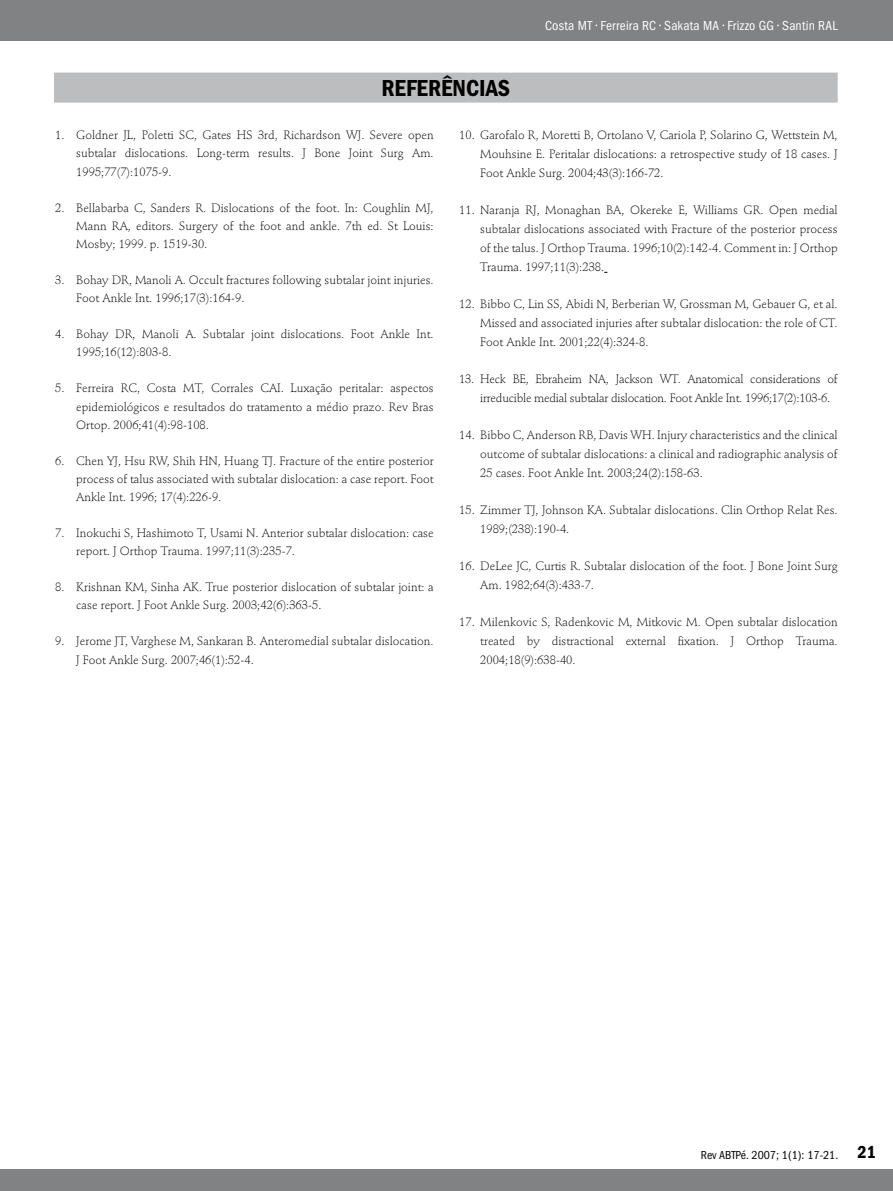
<style>
.page{position:relative;width:893px;height:1191px;background:#fff}
.page>*{position:absolute;margin:0;border:0;box-sizing:border-box;transform-origin:0 0}
.t1{font:24px "ITC Franklin Gothic Std Dm Cd";color:#000}
.t2{font:18px "ITC Franklin Gothic Std Dm Cd";color:#000}
.t3{font:condensed 13.5px "ITC Franklin Gothic Std";letter-spacing:.015em;color:#fff}
.t4{font:300 12px/18.1px "Stempel Schneidler Std";color:#000;text-align:justify}
.t5{font:300 12px/18.9px "Stempel Schneidler Std";letter-spacing:-.02em;color:#000}
.t6{font:condensed 12px "ITC Franklin Gothic Std";color:#000}
</style>
<div class="page">
<div style="left:0;top:1169px;width:893px;height:22px;background:#808284"></div>
<div style="left:0;top:0;width:893px;height:40px;background:#808284"></div>
<div style="left:54px;top:73px;width:784px;height:30px;background:#bcbdbf"></div>
<p class="t3" style="left:545px;top:18px;width:294px">Costa MT • Ferreira RC • Sakata MA • Frizzo GG • Santin RAL</p>
<h1 class="t1" style="left:381px;top:75px;width:130px">REFERÊNCIAS</h1>
<p class="t4" style="left:76px;top:126px;width:359px;text-indent:-21px">1. Goldner JL, Poletti SC, Gates HS 3rd, Richardson WJ. Severe open subtalar dislocations. Long-term results. J Bone Joint Surg Am.<br>1995;77(7):1075-9.</p>
<p class="t4" style="left:76px;top:199px;width:359px;text-indent:-21px">2. Bellabarba C, Sanders R. Dislocations of the foot. In: Coughlin MJ, Mann RA, editors. Surgery of the foot and ankle. 7th ed. St Louis:<br>Mosby; 1999. p. 1519-30.</p>
<p class="t4" style="left:76px;top:271px;width:359px;text-indent:-21px">3. Bohay DR, Manoli A. Occult fractures following subtalar joint injuries.<br>Foot Ankle Int. 1996;17(3):164-9.</p>
<p class="t4" style="left:76px;top:325px;width:359px;text-indent:-21px">4. Bohay DR, Manoli A. Subtalar joint dislocations. Foot Ankle Int.<br>1995;16(12):803-8.</p>
<p class="t4" style="left:76px;top:379px;width:359px;text-indent:-21px">5. Ferreira RC, Costa MT, Corrales CAI. Luxação peritalar: aspectos epidemiológicos e resultados do tratamento a médio prazo. Rev Bras Ortop. 2006;41(4):98-108.</p>
<p class="t4" style="left:76px;top:452px;width:359px;text-indent:-21px">6. Chen YJ, Hsu RW, Shih HN, Huang TJ. Fracture of the entire posterior process of talus associated with subtalar dislocation: a case report. Foot Ankle Int. 1996; 17(4):226-9.</p>
<p class="t4" style="left:76px;top:524px;width:359px;text-indent:-21px">7. Inokuchi S, Hashimoto T, Usami N. Anterior subtalar dislocation: case report. J Orthop Trauma. 1997;11(3):235-7.</p>
<p class="t4" style="left:76px;top:578px;width:359px;text-indent:-21px">8. Krishnan KM, Sinha AK. True posterior dislocation of subtalar joint: a case report. J Foot Ankle Surg. 2003;42(6):363-5.</p>
<p class="t4" style="left:76px;top:632px;width:359px;text-indent:-21px">9. Jerome JT, Varghese M, Sankaran B. Anteromedial subtalar dislocation.<br>J Foot Ankle Surg. 2007;46(1):52-4.</p>
<p class="t4" style="left:480px;top:126px;width:359px;line-height:18.9px;text-indent:-21px">10. Garofalo R, Moretti B, Ortolano V, Cariola P, Solarino G, Wettstein M, Mouhsine E. Peritalar dislocations: a retrospective study of 18 cases. J Foot Ankle Surg. 2004;43(3):166-72.</p>
<p class="t4" style="left:480px;top:201px;width:359px;line-height:18.9px;text-indent:-21px">11. Naranja RJ, Monaghan BA, Okereke E, Williams GR. Open medial subtalar dislocations associated with Fracture of the posterior process of the talus. J Orthop Trauma. 1996;10(2):142-4. Comment in: J Orthop Trauma. 1997;11(3):238.</p>
<p class="t4" style="left:480px;top:295px;width:359px;line-height:18.9px;text-indent:-21px">12. Bibbo C, Lin SS, Abidi N, Berberian W, Grossman M, Gebauer G, et al.<br>Missed and associated injuries after subtalar dislocation: the role of CT.<br>Foot Ankle Int. 2001;22(4):324-8.</p>
<p class="t5" style="left:480px;top:370px;width:359px;text-indent:-21px">13. Heck BE, Ebraheim NA, Jackson WT. Anatomical considerations of irreducible medial subtalar dislocation. Foot Ankle Int. 1996;17(2):103-6.</p>
<p class="t4" style="left:480px;top:425px;width:359px;line-height:18.9px;text-indent:-21px">14. Bibbo C, Anderson RB, Davis WH. Injury characteristics and the clinical outcome of subtalar dislocations: a clinical and radiographic analysis of 25 cases. Foot Ankle Int. 2003;24(2):158-63.</p>
<p class="t4" style="left:480px;top:500px;width:359px;line-height:18.9px;text-indent:-21px">15. Zimmer TJ, Johnson KA. Subtalar dislocations. Clin Orthop Relat Res.<br>1989;(238):190-4.</p>
<p class="t4" style="left:480px;top:556px;width:359px;line-height:18.9px;text-indent:-21px">16. DeLee JC, Curtis R. Subtalar dislocation of the foot. J Bone Joint Surg<br>Am. 1982;64(3):433-7.</p>
<p class="t4" style="left:480px;top:612px;width:359px;line-height:18.9px;text-indent:-21px">17. Milenkovic S, Radenkovic M, Mitkovic M. Open subtalar dislocation treated by distractional external fixation. J Orthop Trauma.<br>2004;18(9):638-40.</p>
<p class="t6" style="left:701px;top:1148px;width:139px">Rev ABTPé. 2007; 1(1): 17-21.</p>
<h2 class="t2" style="left:857px;top:1142px;width:20px">21</h2>
</div>
